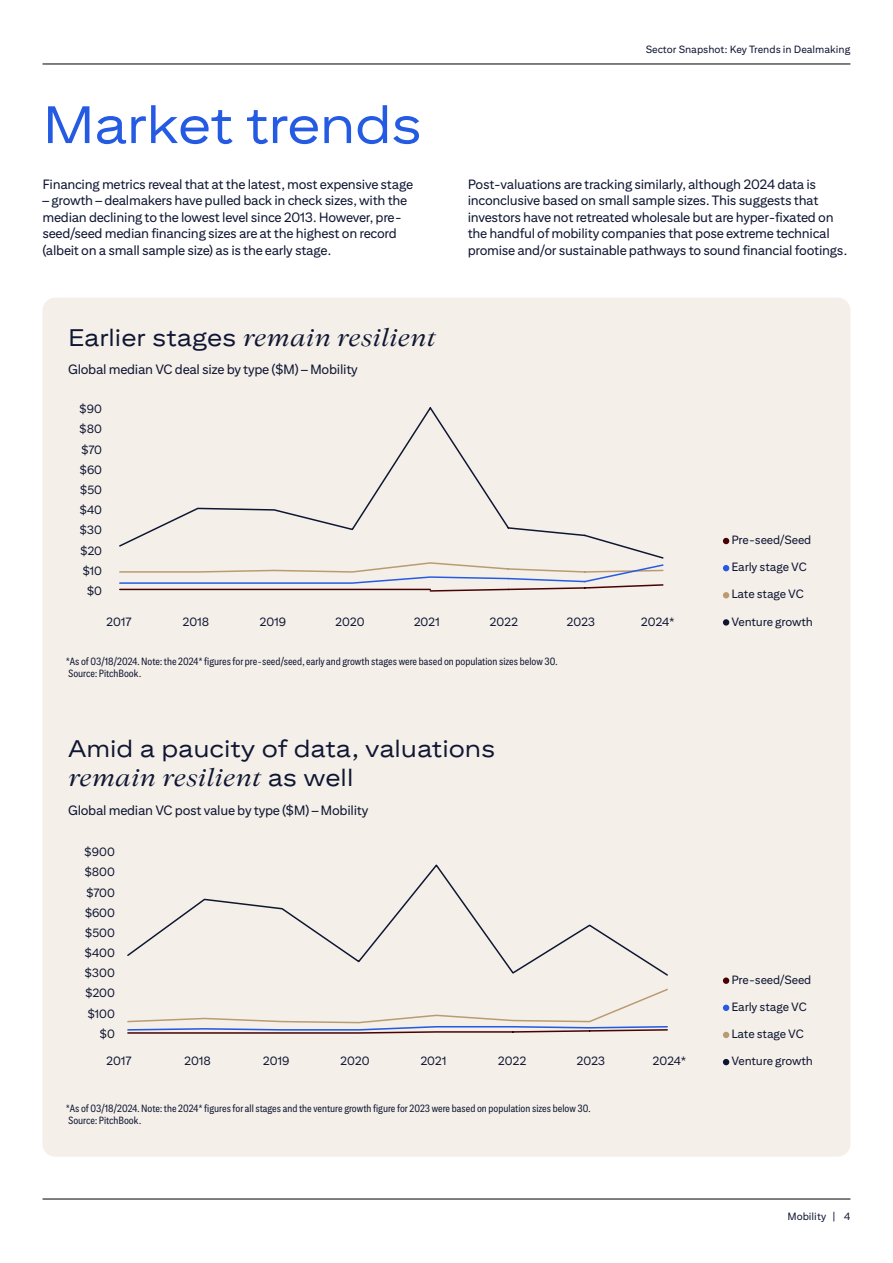
<style>
.page{position:relative;width:893px;height:1263px;background:#fff}
.page>*{position:absolute;margin:0;border:0;box-sizing:border-box;transform-origin:0 0}
.t1{font:52.5px "Citi Sans Display";letter-spacing:-.01em;color:#255be3}
.t2{font:italic 24px "Citi Serif Display";color:#0f1632}
.t3{font:24px "Citi Sans Display";color:#0f1632}
.t4{font:13.5px/16.5px "Citi Sans Text";letter-spacing:-.02em;color:#0f1632}
.t5{font:12px/20.1px "Citi Sans Text";letter-spacing:-.01em;color:#0f1632;text-align:right}
.t6{font:condensed 10.5px/12px "Citi Sans";color:#0f1632}
.t7{font:10.5px "Citi Sans Text";color:#0f1632}
.s1{font-family:"Citi Sans Display";font-style:normal}
</style>
<div class="page">
<hr style="left:43px;top:64px;width:807px;height:1px;background:#000">
<hr style="left:43px;top:1199px;width:807px;height:1px;background:#000">
<div style="left:43px;top:298px;width:807px;height:859px;background:#f4efe9;border-radius:13px"></div>
<div style="left:723px;top:977px;width:6px;height:7px;background:#460303;border-radius:50%"></div>
<svg style="left:723px;top:1005px;width:6px;height:6px"></svg>
<svg style="left:723px;top:1032px;width:6px;height:6px"></svg>
<svg style="left:723px;top:1059px;width:6px;height:6px"></svg>
<svg style="left:127px;top:988px;width:541px;height:46px"></svg>
<svg style="left:127px;top:864px;width:541px;height:112px"></svg>
<svg style="left:119px;top:407px;width:545px;height:152px"></svg>
<svg style="left:119px;top:562px;width:545px;height:30px"></svg>
<svg style="left:723px;top:538px;width:6px;height:6px"></svg>
<svg style="left:723px;top:565px;width:6px;height:6px"></svg>
<svg style="left:723px;top:592px;width:6px;height:6px"></svg>
<div style="left:723px;top:619px;width:6px;height:7px;background:#0f1632;border-radius:50%"></div>
<h1 class="t1" style="left:43px;top:94px;width:381px">Market trends</h1>
<p class="t4" style="left:43px;top:175px;width:372px">Financing metrics reveal that at the latest, most expensive stage</p>
<p class="t4" style="left:43px;top:192px;width:366px">– growth – dealmakers have pulled back in check sizes, with the median declining to the lowest level since 2013. However, pre&shy;seed/seed median financing sizes are at the highest on record (albeit on a small sample size) as is the early stage.</p>
<h2 class="t2" style="left:68px;top:324px;width:370px"><span class="s1">Earlier stages</span> remain resilient</h2>
<p class="t4" style="left:68px;top:360px;width:291px">Global median VC deal size by type ($M) – Mobility</p>
<p class="t7" style="left:646px;top:43px;width:206px">Sector Snapshot: Key Trends in Dealmaking</p>
<p class="t4" style="left:468px;top:175px;width:381px">Post-valuations are tracking similarly, although 2024 data is inconclusive based on small sample sizes. This suggests that investors have not retreated wholesale but are hyper-fixated on the handful of mobility companies that pose extreme technical promise and/or sustainable pathways to sound financial footings.</p>
<p class="t5" style="left:79px;top:399px;width:24px">$90 $80 $70 $60 $50 $40 $30 $20 $10 $0</p>
<p class="t5" style="left:106px;top:611px;width:27px">2017</p>
<p class="t5" style="left:183px;top:611px;width:28px">2018</p>
<p class="t5" style="left:260px;top:611px;width:28px">2019</p>
<p class="t5" style="left:335px;top:611px;width:31px">2020</p>
<p class="t5" style="left:414px;top:611px;width:28px">2021</p>
<p class="t5" style="left:490px;top:611px;width:30px">2022</p>
<p class="t5" style="left:566px;top:611px;width:30px">2023</p>
<p class="t5" style="left:641px;top:611px;width:35px">2024*</p>
<p class="t6" style="left:66px;top:655px;width:493px">*As of 03/18/2024. Note: the 2024* figures for pre-seed/seed, early and growth stages were based on population sizes below 30.<br>Source: PitchBook.</p>
<h2 class="t3" style="left:68px;top:735px;width:429px">Amid a paucity of data, valuations</h2>
<h2 class="t2" style="left:68px;top:763px;width:287px">remain resilient <span class="s1">as well</span></h2>
<p class="t4" style="left:68px;top:802px;width:302px">Global median VC post value by type ($M) – Mobility</p>
<p class="t5" style="left:84px;top:842px;width:32px">$900 $800 $700 $600 $500 $400 $300 $200 $100 $0</p>
<p class="t5" style="left:731px;top:530px;width:81px">Pre-seed/Seed</p>
<p class="t5" style="left:731px;top:557px;width:77px">Early stage VC</p>
<p class="t5" style="left:731px;top:584px;width:74px">Late stage VC</p>
<p class="t5" style="left:731px;top:611px;width:83px">Venture growth</p>
<p class="t5" style="left:731px;top:969px;width:81px">Pre-seed/Seed</p>
<p class="t5" style="left:731px;top:996px;width:77px">Early stage VC</p>
<p class="t5" style="left:731px;top:1023px;width:74px">Late stage VC</p>
<p class="t5" style="left:106px;top:1051px;width:27px">2017</p>
<p class="t5" style="left:184px;top:1051px;width:28px">2018</p>
<p class="t5" style="left:263px;top:1051px;width:28px">2019</p>
<p class="t5" style="left:340px;top:1051px;width:31px">2020</p>
<p class="t5" style="left:420px;top:1051px;width:28px">2021</p>
<p class="t5" style="left:498px;top:1051px;width:30px">2022</p>
<p class="t5" style="left:576px;top:1051px;width:30px">2023</p>
<p class="t5" style="left:652px;top:1051px;width:35px">2024*</p>
<p class="t5" style="left:731px;top:1051px;width:83px">Venture growth</p>
<p class="t6" style="left:66px;top:1102px;width:526px">*As of 03/18/2024. Note: the 2024* figures for all stages and the venture growth figure for 2023 were based on population sizes below 30.<br>Source: PitchBook.</p>
<p class="t7" style="left:787px;top:1210px;width:64px">Mobility | 4</p>
</div>
